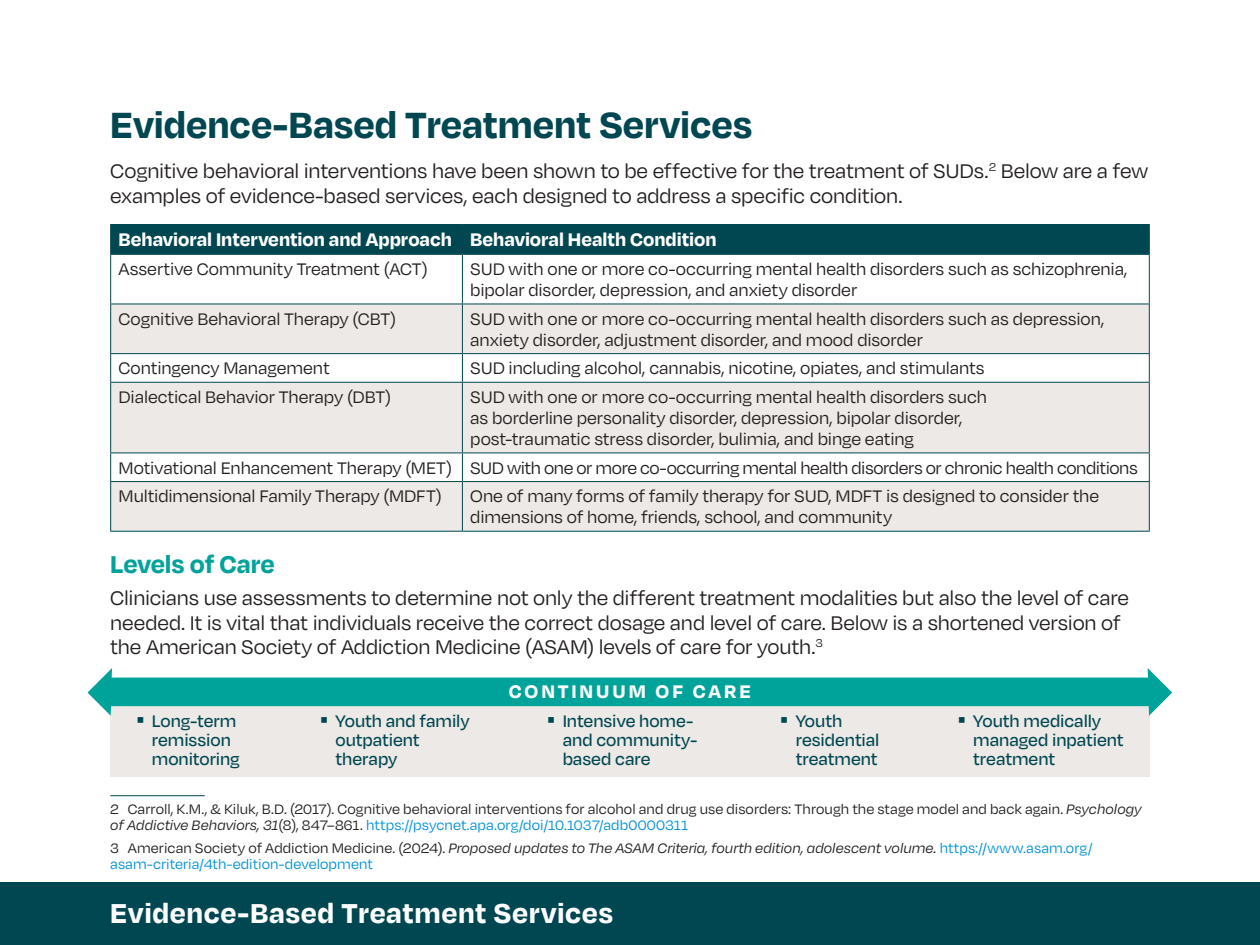
<style>
.page{position:relative;width:1260px;height:945px;background:#fff}
.page>*{position:absolute;margin:0;border:0;box-sizing:border-box;transform-origin:0 0}
.t1{font:700 42px "Degular";letter-spacing:-.005em;color:#004751}
.t2{font:700 31.5px "Degular";letter-spacing:.02em;color:#fff}
.t3{font:700 28px "Degular";letter-spacing:-.005em;color:#00a39a}
.t4{font:22.75px/24.5px "Degular";letter-spacing:-.01em;color:#231f20}
.t5{font:700 21px "Degular";color:#fff}
.t6{font:700 21px "Degular";letter-spacing:.14em;color:#fff}
.t7{font:19.25px/21px "Degular";letter-spacing:-.005em;color:#231f20}
.t8{font:500 19.25px/19.2px "Degular";letter-spacing:-.005em;color:#004751}
.t9{font:15.75px/15.8px "Degular";letter-spacing:.005em;color:#231f20}
.t10{font:italic 15.75px/15.8px "Degular";letter-spacing:.005em;color:#231f20}
.s1{font-style:italic}
.s2{color:#0091d5}
.s3{font-style:normal}
.s4{font-style:normal;color:#0091d5}
</style>
<div class="page">
<div style="left:110px;top:692px;width:1040px;height:85px;background:#ece9e6"></div>
<div style="left:0;top:882px;width:1260px;height:63px;background:#004751"></div>
<hr style="left:110px;top:795px;width:95px;height:1px;background:#004751">
<svg style="left:111px;top:305px;width:1038px;height:226px;fill:#ece9e6"></svg>
<hr style="left:110px;top:224px;width:352px;height:1px;background:#004751">
<hr style="left:462px;top:224px;width:688px;height:1px;background:#004751">
<div style="left:110px;top:225px;width:1040px;height:29px;background:#004751"></div>
<hr style="left:110px;top:254px;width:352px;height:1px;background:#004751">
<hr style="left:110px;top:255px;width:1px;height:49px;background:#004751">
<hr style="left:462px;top:254px;width:688px;height:1px;background:#004751">
<hr style="left:462px;top:255px;width:1px;height:49px;background:#004751">
<hr style="left:1149px;top:255px;width:1px;height:49px;background:#004751">
<hr style="left:110px;top:304px;width:352px;height:1px;background:#004751">
<hr style="left:110px;top:304px;width:1px;height:49px;background:#004751">
<hr style="left:462px;top:304px;width:688px;height:1px;background:#004751">
<hr style="left:462px;top:304px;width:1px;height:49px;background:#004751">
<hr style="left:1149px;top:304px;width:1px;height:49px;background:#004751">
<hr style="left:110px;top:353px;width:352px;height:1px;background:#004751">
<svg style="left:110px;top:354px;width:1px;height:28px"></svg>
<hr style="left:462px;top:353px;width:688px;height:1px;background:#004751">
<svg style="left:462px;top:354px;width:1px;height:28px"></svg>
<svg style="left:1149px;top:354px;width:1px;height:28px"></svg>
<hr style="left:110px;top:382px;width:352px;height:1px;background:#004751">
<hr style="left:110px;top:383px;width:1px;height:69px;background:#004751">
<hr style="left:462px;top:382px;width:688px;height:1px;background:#004751">
<hr style="left:462px;top:383px;width:1px;height:69px;background:#004751">
<hr style="left:1149px;top:383px;width:1px;height:69px;background:#004751">
<hr style="left:110px;top:452px;width:352px;height:1px;background:#004751">
<svg style="left:110px;top:453px;width:1px;height:28px"></svg>
<hr style="left:462px;top:452px;width:688px;height:1px;background:#004751">
<svg style="left:462px;top:453px;width:1px;height:28px"></svg>
<svg style="left:1149px;top:453px;width:1px;height:28px"></svg>
<hr style="left:110px;top:481px;width:352px;height:1px;background:#004751">
<hr style="left:110px;top:482px;width:1px;height:49px;background:#004751">
<hr style="left:462px;top:481px;width:688px;height:1px;background:#004751">
<hr style="left:462px;top:482px;width:1px;height:49px;background:#004751">
<hr style="left:1149px;top:482px;width:1px;height:49px;background:#004751">
<hr style="left:110px;top:531px;width:352px;height:1px;background:#004751">
<hr style="left:462px;top:531px;width:688px;height:1px;background:#004751">
<svg style="left:88px;top:668px;width:1084px;height:48px;fill:#00a39a"></svg>
<h1 class="t1" style="left:110px;top:99px;width:644px">Evidence-Based Treatment Services</h1>
<p class="t4" style="left:110px;top:158px;width:1040px">Cognitive behavioral interventions have been shown to be effective for the treatment of SUDs.<sup>2</sup> Below are a few examples of evidence-based services, each designed to address a specific condition.</p>
<p class="t5" style="left:119px;top:227px;width:600px">Behavioral Intervention and Approach Behavioral Health Condition</p>
<p class="t7" style="left:119px;top:258px;width:311px">Assertive Community Treatment (ACT)</p>
<p class="t7" style="left:470px;top:258px;width:659px">SUD with one or more co-occurring mental health disorders such as schizophrenia, bipolar disorder, depression, and anxiety disorder</p>
<p class="t7" style="left:119px;top:308px;width:279px">Cognitive Behavioral Therapy (CBT)</p>
<p class="t7" style="left:470px;top:308px;width:636px">SUD with one or more co-occurring mental health disorders such as depression, anxiety disorder, adjustment disorder, and mood disorder</p>
<p class="t7" style="left:119px;top:357px;width:213px">Contingency Management</p>
<p class="t7" style="left:470px;top:357px;width:516px">SUD including alcohol, cannabis, nicotine, opiates, and stimulants</p>
<p class="t7" style="left:119px;top:386px;width:274px">Dialectical Behavior Therapy (DBT)</p>
<p class="t7" style="left:470px;top:386px;width:518px">SUD with one or more co-occurring mental health disorders such as borderline personality disorder, depression, bipolar disorder, post-traumatic stress disorder, bulimia, and binge eating</p>
<p class="t7" style="left:119px;top:453px;width:1021px;line-height:28.7px">Motivational Enhancement Therapy (MET) SUD with one or more co-occurring mental health disorders or chronic health conditions<br>Multidimensional Family Therapy (MDFT)</p>
<p class="t7" style="left:470px;top:485px;width:631px">One of many forms of family therapy for SUD, MDFT is designed to consider the dimensions of home, friends, school, and community</p>
<h3 class="t3" style="left:110px;top:547px;width:166px">Levels of Care</h3>
<p class="t4" style="left:110px;top:585px;width:1020px">Clinicians use assessments to determine not only the different treatment modalities but also the level of care needed. It is vital that individuals receive the correct dosage and level of care. Below is a shortened version of the American Society of Addiction Medicine (ASAM) levels of care for youth.<sup>3</sup></p>
<p class="t6" style="left:509px;top:678px;width:244px">CONTINUUM OF CARE</p>
<p class="t8" style="left:152px;top:710px;width:90px">Long-term remission monitoring</p>
<p class="t8" style="left:336px;top:710px;width:136px">Youth and family outpatient therapy</p>
<p class="t8" style="left:563px;top:710px;width:136px">Intensive home&shy;and community&shy;based care</p>
<p class="t8" style="left:796px;top:710px;width:85px">Youth residential treatment</p>
<p class="t8" style="left:973px;top:710px;width:152px">Youth medically managed inpatient treatment</p>
<p class="t9" style="left:110px;top:800px;width:1033px">2 Carroll, K.M., &amp; Kiluk, B.D. (2017). Cognitive behavioral interventions for alcohol and drug use disorders: Through the stage model and back again. <span class="s1">Psychology of Addictive Behaviors, 31</span>(8), 847–861. <span class="s2">https://psycnet.apa.org/doi/10.1037/adb0000311</span></p>
<p class="t10" style="left:110px;top:840px;width:984px"><span class="s3">3 American Society of Addiction Medicine. (2024).</span> Proposed updates to The ASAM Criteria, fourth edition, adolescent volume. <span class="s4">https://www.asam.org/ asam-criteria/4th-edition-development</span></p>
<h2 class="t2" style="left:110px;top:893px;width:505px">Evidence-Based Treatment Services</h2>
</div>
